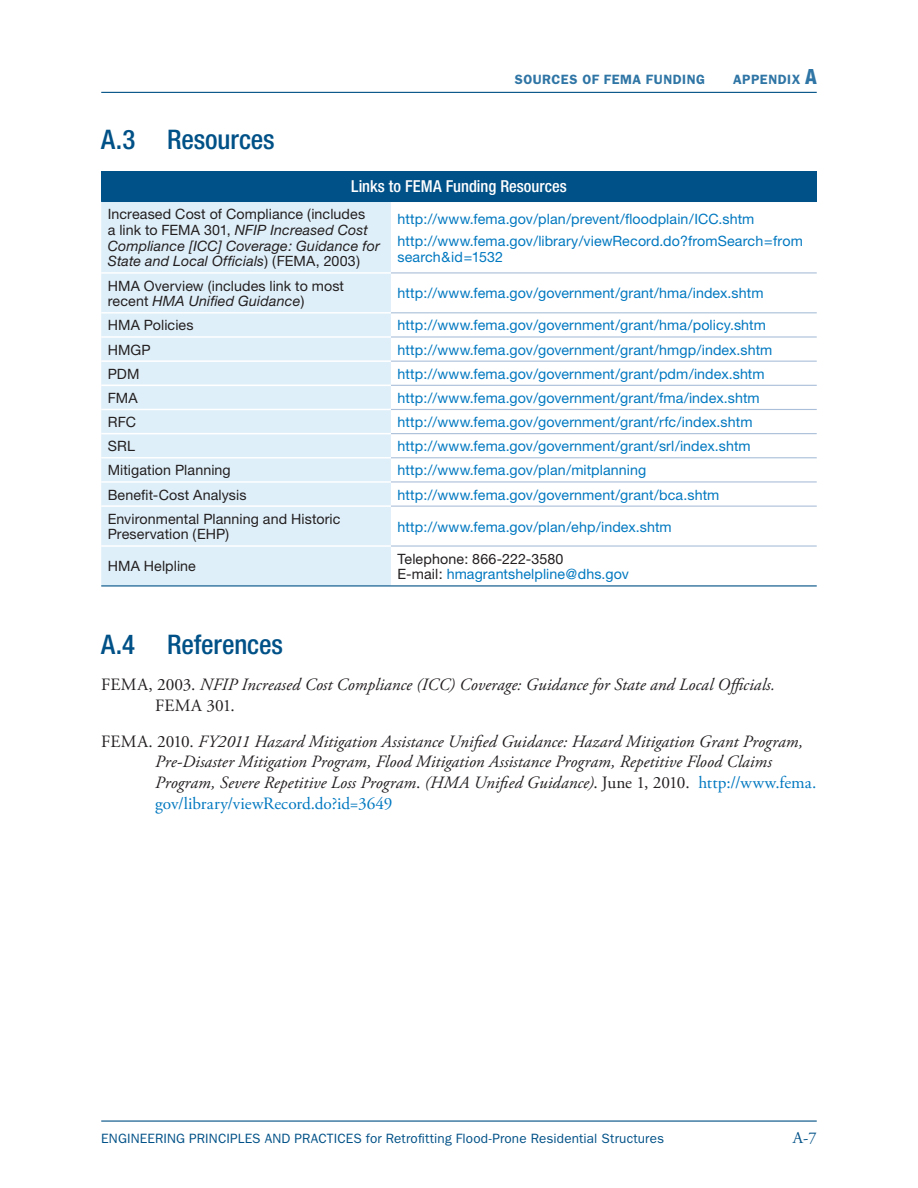
<style>
.page{position:relative;width:918px;height:1188px;background:#fff}
.page>*{position:absolute;margin:0;border:0;box-sizing:border-box;transform-origin:0 0}
.Head_1{font:500 condensed 27px "Helvetica Neue";letter-spacing:-.005em;color:#005187}
.References{font:italic 17.25px/20.7px "Adobe Garamond Pro";color:#231f20}
.Table_Column_Head{font:500 condensed 16.5px "Helvetica Neue";color:#fff}
.t1{font:16.5px "Adobe Garamond Pro";color:#005187}
.Table_Cell{font:14.25px/15.8px "Helvetica Neue";letter-spacing:.01em;color:#0078c0}
.Table_Cell-2{font:14.25px/15.8px "Helvetica Neue";letter-spacing:.005em;color:#231f20}
.Table_Cell-3{font:italic 14.25px/15.8px "Helvetica Neue";letter-spacing:.01em;color:#231f20}
.t2{font:13.5px "ITC Franklin Gothic Std";letter-spacing:.01em;color:#005187}
.t3{font:600 13.5px "ITC Franklin Gothic Std";letter-spacing:.04em;color:#2f75a5}
.s1{font-family:"Helvetica Neue";font-weight:800;font-stretch:condensed;font-size:21px}
.s2{font-style:normal}
.s3{font-style:italic}
.s4{color:#0078c0}
.s5{font-style:normal;color:#0078c0}
</style>
<div class="page">
<hr style="left:101px;top:1120px;width:716px;height:2px;background:#005187">
<hr style="left:101px;top:92px;width:716px;height:1px;background:#005187">
<div style="left:101px;top:171px;width:716px;height:31px;background:#005187"></div>
<div style="left:101px;top:202px;width:290px;height:383px;background:#dfeff9"></div>
<hr style="left:391px;top:272px;width:426px;height:1px;background:#aabfd9">
<hr style="left:391px;top:312px;width:426px;height:1px;background:#aabfd9">
<hr style="left:391px;top:336px;width:426px;height:2px;background:#aabfd9">
<hr style="left:391px;top:361px;width:426px;height:1px;background:#aabfd9">
<hr style="left:391px;top:385px;width:426px;height:1px;background:#aabfd9">
<hr style="left:391px;top:409px;width:426px;height:1px;background:#aabfd9">
<hr style="left:391px;top:433px;width:426px;height:1px;background:#aabfd9">
<hr style="left:391px;top:457px;width:426px;height:1px;background:#aabfd9">
<hr style="left:391px;top:481px;width:426px;height:2px;background:#aabfd9">
<hr style="left:391px;top:506px;width:426px;height:1px;background:#aabfd9">
<hr style="left:391px;top:545px;width:426px;height:2px;background:#aabfd9">
<hr style="left:101px;top:585px;width:290px;height:2px;background:#005187">
<hr style="left:391px;top:585px;width:426px;height:2px;background:#005187">
<hr style="left:101px;top:272px;width:290px;height:2px;background:#fff">
<hr style="left:101px;top:312px;width:290px;height:2px;background:#fff">
<hr style="left:101px;top:336px;width:290px;height:2px;background:#fff">
<hr style="left:101px;top:360px;width:290px;height:2px;background:#fff">
<hr style="left:101px;top:385px;width:290px;height:1px;background:#fff">
<hr style="left:101px;top:409px;width:290px;height:1px;background:#fff">
<hr style="left:101px;top:433px;width:290px;height:1px;background:#fff">
<hr style="left:101px;top:457px;width:290px;height:2px;background:#fff">
<hr style="left:101px;top:481px;width:290px;height:2px;background:#fff">
<hr style="left:101px;top:505px;width:290px;height:2px;background:#fff">
<hr style="left:101px;top:545px;width:290px;height:2px;background:#fff">
<p class="Head_1" style="left:101px;top:124px;width:175px">A.3 Resources</p>
<p class="t3" style="left:515px;top:72px;width:192px">SOURCES OF FEMA FUNDING</p>
<p class="t3" style="left:733px;top:72px;width:85px">APPENDIX <span class="s1">A</span></p>
<p class="Table_Column_Head" style="left:351px;top:177px;width:217px">Links to FEMA Funding Resources</p>
<p class="Table_Cell-3" style="left:108px;top:206px;width:274px"><span class="s2">Increased Cost of Compliance (includes<br>a link to FEMA 301,</span> NFIP Increased Cost Compliance [ICC] Coverage: Guidance for State and Local Officials<span class="s2">) (FEMA, 2003)</span></p>
<p class="Table_Cell" style="left:397px;top:211px;width:359px">http://www.fema.gov/plan/prevent/floodplain/ICC.shtm</p>
<p class="Table_Cell" style="left:397px;top:233px;width:407px">http://www.fema.gov/library/viewRecord.do?fromSearch=from search&amp;id=1532</p>
<p class="Table_Cell-2" style="left:108px;top:277px;width:238px">HMA Overview (includes link to most recent <span class="s3">HMA Unified Guidance</span>)</p>
<p class="Table_Cell" style="left:397px;top:285px;width:368px">http://www.fema.gov/government/grant/hma/index.shtm</p>
<p class="Table_Cell-2" style="left:108px;top:317px;width:87px">HMA Policies</p>
<p class="Table_Cell" style="left:397px;top:317px;width:370px">http://www.fema.gov/government/grant/hma/policy.shtm</p>
<p class="Table_Cell-2" style="left:108px;top:342px;width:45px">HMGP</p>
<p class="Table_Cell" style="left:397px;top:342px;width:377px">http://www.fema.gov/government/grant/hmgp/index.shtm</p>
<p class="Table_Cell-2" style="left:108px;top:366px;width:33px">PDM</p>
<p class="Table_Cell" style="left:397px;top:366px;width:369px">http://www.fema.gov/government/grant/pdm/index.shtm</p>
<p class="Table_Cell-2" style="left:108px;top:390px;width:31px">FMA</p>
<p class="Table_Cell" style="left:397px;top:390px;width:364px">http://www.fema.gov/government/grant/fma/index.shtm</p>
<p class="Table_Cell-2" style="left:108px;top:414px;width:30px">RFC</p>
<p class="Table_Cell" style="left:397px;top:414px;width:357px">http://www.fema.gov/government/grant/rfc/index.shtm</p>
<p class="Table_Cell-2" style="left:108px;top:438px;width:29px">SRL</p>
<p class="Table_Cell" style="left:397px;top:438px;width:355px">http://www.fema.gov/government/grant/srl/index.shtm</p>
<p class="Table_Cell-2" style="left:108px;top:462px;width:124px">Mitigation Planning</p>
<p class="Table_Cell" style="left:397px;top:462px;width:250px">http://www.fema.gov/plan/mitplanning</p>
<p class="Table_Cell-2" style="left:108px;top:486px;width:140px">Benefit-Cost Analysis</p>
<p class="Table_Cell" style="left:397px;top:486px;width:323px">http://www.fema.gov/government/grant/bca.shtm</p>
<p class="Table_Cell-2" style="left:108px;top:511px;width:234px">Environmental Planning and Historic<br>Preservation (EHP)</p>
<p class="Table_Cell" style="left:397px;top:518px;width:276px">http://www.fema.gov/plan/ehp/index.shtm</p>
<p class="Table_Cell-2" style="left:108px;top:558px;width:90px">HMA Helpline</p>
<p class="Table_Cell-2" style="left:397px;top:550px;width:233px">Telephone: 866-222-3580<br>E-mail: <span class="s4">hmagrantshelpline@dhs.gov</span></p>
<h2 class="Head_1" style="left:101px;top:629px;width:183px">A.4 References</h2>
<p class="References" style="left:155px;top:675px;width:621px;text-indent:-54px"><span class="s2">FEMA, 2003.</span> NFIP Increased Cost Compliance (ICC) Coverage: Guidance for State and Local Officials.<br><span class="s2">FEMA 301.</span></p>
<p class="References" style="left:155px;top:731px;width:663px;text-indent:-54px"><span class="s2">FEMA. 2010.</span> FY2011 Hazard Mitigation Assistance Unified Guidance: Hazard Mitigation Grant Program, Pre-Disaster Mitigation Program, Flood Mitigation Assistance Program, Repetitive Flood Claims Program, Severe Repetitive Loss Program<span class="s2">.</span> (HMA Unified Guidance)<span class="s2">. June 1, 2010.</span> <span class="s5">http://www.fema. gov/library/viewRecord.do?id=3649</span></p>
<p class="t2" style="left:101px;top:1130px;width:564px">ENGINEERING PRINCIPLES AND PRACTICES for Retrofitting Flood-Prone Residential Structures</p>
<p class="t1" style="left:793px;top:1128px;width:25px">A-7</p>
</div>
